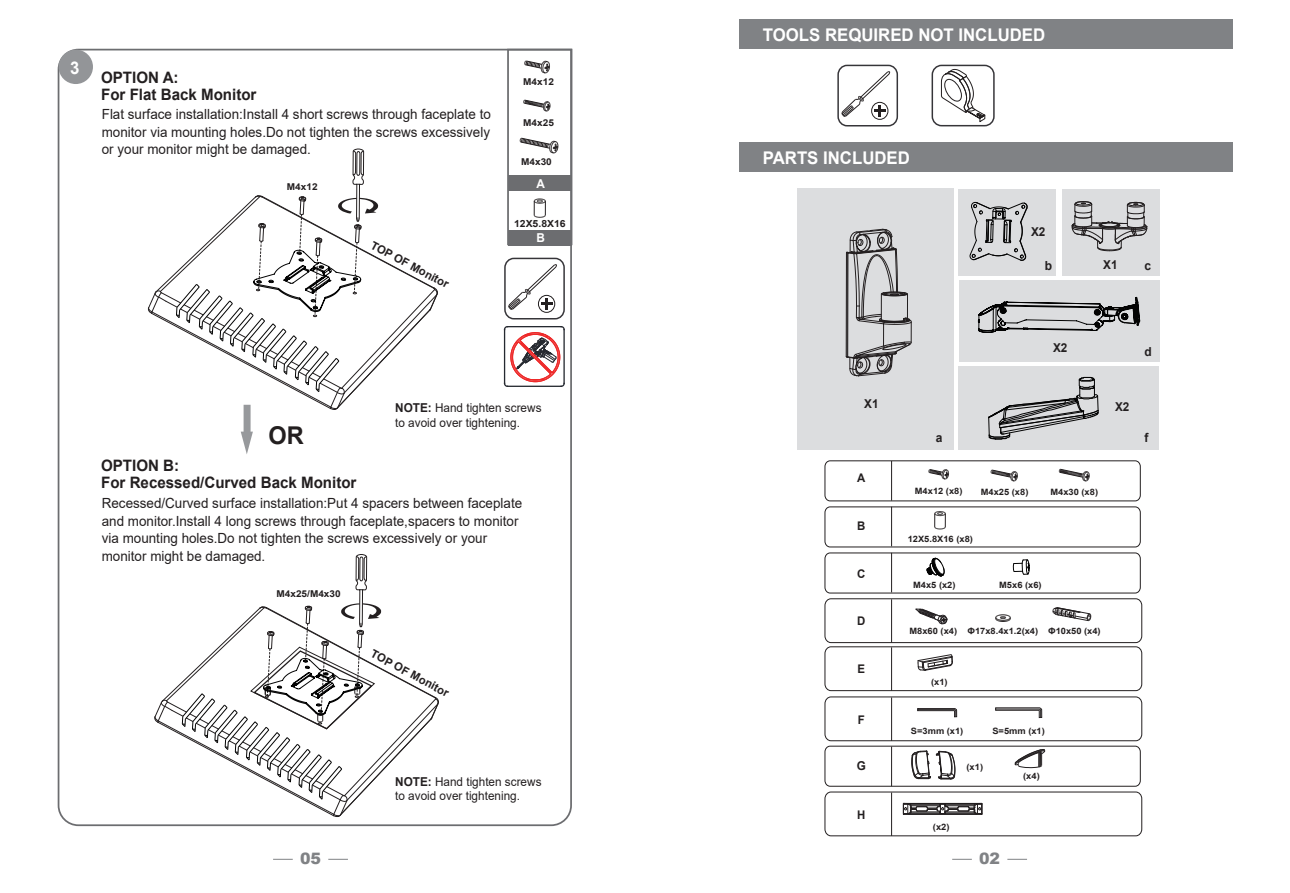
<style>
.page{position:relative;width:1290px;height:893px;background:#fff}
.page>*{position:absolute;margin:0;border:0;box-sizing:border-box;transform-origin:0 0}
.t1{font:700 24.5px "Arial";color:#231f20;scale:.96 1}
.t2{font:700 17.5px "Arial";color:#fff;scale:.96 1}
.t3{font:700 15.75px/17.5px "Arial";color:#231f20;scale:.96 1}
.t4{font:900 15.75px "Arial";color:#808285}
.t5{font:14px/17.5px "Arial";color:#231f20;text-align:justify;scale:.96 1}
.t6{font:700 12.6px "Arial";color:#231f20;scale:.96 1}
.t7{font:700 12.42px "Arial";color:#231f20;scale:.96 1}
.t8{font:12.25px/14.9px "Arial";color:#231f20;scale:.96 1}
.t9{font:700 12.25px "Arial";color:#231f20;scale:.96 1}
.t10{font:700 12.25px "Arial";color:#fff;scale:.96 1}
.t11{font:700 11.9px "Arial";color:#231f20;scale:.96 1}
.t12{font:700 11.38px "Arial";color:#231f20}
.t13{font:700 9.8px "Arial";color:#231f20;scale:1.07 1}
.t14{font:700 9.45px "Arial";color:#231f20;scale:1.07 1}
.t15{font:700 8.75px "Arial";color:#231f20;scale:1.07 1}
.s1{font-weight:700}
</style>
<div class="page">
<div style="left:739px;top:19px;width:494px;height:30px;background:#808285"></div>
<div style="left:739px;top:142px;width:494px;height:30px;background:#808285"></div>
<div style="left:837px;top:65px;width:61px;height:61px;border:1px solid #363539;border-radius:9px"></div>
<div style="left:871px;top:102px;width:17px;height:18px;border:1px solid #231f20;border-radius:50%"></div>
<svg style="left:841px;top:71px;width:50px;height:46px"></svg>
<svg style="left:952px;top:859px;width:20px;height:1px"></svg>
<svg style="left:1007px;top:859px;width:20px;height:1px"></svg>
<svg style="left:273px;top:859px;width:20px;height:1px"></svg>
<svg style="left:328px;top:859px;width:20px;height:1px"></svg>
<div style="left:931px;top:65px;width:63px;height:61px;border:1px solid #363539;border-radius:9px"></div>
<svg style="left:931px;top:68px;width:55px;height:55px"></svg>
<svg style="left:926px;top:557px;width:18px;height:20px"></svg>
<svg style="left:1015px;top:749px;width:30px;height:19px"></svg>
<svg style="left:1013px;top:559px;width:17px;height:16px"></svg>
<div style="left:797px;top:189px;width:156px;height:261px;background:#dcdddf"></div>
<div style="left:958px;top:190px;width:98px;height:86px;background:#dcdddf"></div>
<div style="left:1062px;top:190px;width:97px;height:86px;background:#dcdddf"></div>
<div style="left:958px;top:280px;width:201px;height:82px;background:#dcdddf"></div>
<div style="left:958px;top:366px;width:201px;height:84px;background:#dcdddf"></div>
<svg style="left:845px;top:229px;width:67px;height:147px"></svg>
<div style="left:824px;top:746px;width:317px;height:41px;border:1px solid #231f20;border-radius:5px"></div>
<div style="left:824px;top:460px;width:317px;height:41px;border:1px solid #231f20;border-radius:5px"></div>
<div style="left:824px;top:552px;width:317px;height:41px;border:1px solid #231f20;border-radius:5px"></div>
<hr style="left:891px;top:747px;width:1px;height:39px;background:#231f20">
<hr style="left:891px;top:553px;width:1px;height:39px;background:#231f20">
<hr style="left:891px;top:461px;width:1px;height:40px;background:#231f20">
<svg style="left:995px;top:614px;width:16px;height:8px"></svg>
<svg style="left:1052px;top:607px;width:39px;height:14px"></svg>
<svg style="left:915px;top:608px;width:33px;height:16px"></svg>
<svg style="left:991px;top:470px;width:27px;height:12px"></svg>
<svg style="left:928px;top:469px;width:21px;height:11px"></svg>
<svg style="left:934px;top:511px;width:12px;height:19px"></svg>
<svg style="left:1059px;top:469px;width:31px;height:13px"></svg>
<div style="left:824px;top:506px;width:317px;height:41px;border:1px solid #231f20;border-radius:5px"></div>
<hr style="left:891px;top:507px;width:1px;height:39px;background:#231f20">
<div style="left:824px;top:792px;width:318px;height:44px;border:1px solid #231f20;border-radius:6px"></div>
<hr style="left:891px;top:792px;width:1px;height:44px;background:#231f20">
<div style="left:824px;top:598px;width:318px;height:45px;border:1px solid #231f20;border-radius:6px"></div>
<hr style="left:891px;top:599px;width:1px;height:44px;background:#231f20">
<svg style="left:917px;top:708px;width:40px;height:10px"></svg>
<svg style="left:995px;top:707px;width:47px;height:11px"></svg>
<div style="left:824px;top:646px;width:318px;height:45px;border:1px solid #231f20;border-radius:6px"></div>
<hr style="left:891px;top:647px;width:1px;height:44px;background:#231f20">
<div style="left:824px;top:696px;width:318px;height:45px;border:1px solid #231f20;border-radius:6px"></div>
<hr style="left:891px;top:697px;width:1px;height:44px;background:#231f20">
<svg style="left:903px;top:803px;width:79px;height:12px"></svg>
<svg style="left:917px;top:655px;width:36px;height:16px"></svg>
<svg style="left:911px;top:741px;width:44px;height:45px"></svg>
<svg style="left:1071px;top:201px;width:76px;height:50px"></svg>
<svg style="left:969px;top:189px;width:58px;height:72px"></svg>
<svg style="left:988px;top:377px;width:111px;height:63px"></svg>
<svg style="left:57px;top:48px;width:516px;height:779px"></svg>
<div style="left:59px;top:50px;width:34px;height:34px;background:#939598;border-radius:50%"></div>
<svg style="left:520px;top:138px;width:39px;height:16px"></svg>
<svg style="left:534px;top:199px;width:12px;height:19px"></svg>
<div style="left:507px;top:49px;width:65px;height:196px;border:2px solid #6c6d70"></div>
<div style="left:508px;top:175px;width:63px;height:16px;background:#6c6d70"></div>
<div style="left:508px;top:230px;width:63px;height:16px;background:#6c6d70"></div>
<svg style="left:503px;top:325px;width:62px;height:63px"></svg>
<svg style="left:523px;top:100px;width:28px;height:12px"></svg>
<svg style="left:148px;top:48px;width:291px;height:769px"></svg>
<svg style="left:978px;top:297px;width:162px;height:36px"></svg>
<p class="t2" style="left:70px;top:56px;width:11px">3</p>
<p class="t3" style="left:101px;top:69px;width:163px">OPTION A:<br>For Flat Back Monitor</p>
<p class="t5" style="left:102px;top:106px;width:407px">Flat surface installation:Install 4 short screws through faceplate to monitor via mounting holes.Do not tighten the screws excessively or your monitor might be damaged.</p>
<p class="t14" style="left:287px;top:180px;width:30px">M4x12</p>
<p class="t12" style="left:375px;top:237px;width:88px;rotate:28deg">TOP OF Monitor</p>
<p class="t14" style="left:523px;top:75px;width:30px">M4x12</p>
<p class="t14" style="left:523px;top:116px;width:30px">M4x25</p>
<p class="t14" style="left:521px;top:155px;width:30px">M4x30</p>
<p class="t10" style="left:536px;top:175px;width:10px">A</p>
<p class="t13" style="left:514px;top:216px;width:50px">12X5.8X16</p>
<p class="t10" style="left:536px;top:229px;width:10px">B</p>
<h1 class="t1" style="left:268px;top:418px;width:38px">OR</h1>
<p class="t3" style="left:101px;top:457px;width:267px">OPTION B:<br>For Recessed/Curved Back Monitor</p>
<p class="t8" style="left:395px;top:400px;width:154px"><span class="s1">NOTE:</span> Hand tighten screws to avoid over tightening.</p>
<p class="t5" style="left:102px;top:494px;width:439px;text-align:left">Recessed/Curved surface installation:Put 4 spacers between faceplate and monitor.Install 4 long screws through faceplate,spacers to monitor via mounting holes.Do not tighten the screws excessively or your monitor might be damaged.</p>
<p class="t14" style="left:276px;top:587px;width:61px">M4x25/M4x30</p>
<p class="t12" style="left:375px;top:646px;width:88px;rotate:28deg">TOP OF Monitor</p>
<p class="t8" style="left:395px;top:774px;width:154px"><span class="s1">NOTE:</span> Hand tighten screws to avoid over tightening.</p>
<p class="t2" style="left:763px;top:23px;width:296px">TOOLS REQUIRED NOT INCLUDED</p>
<p class="t2" style="left:763px;top:146px;width:155px">PARTS INCLUDED</p>
<p class="t9" style="left:864px;top:395px;width:16px">X1</p>
<p class="t11" style="left:857px;top:470px;width:10px">A</p>
<p class="t6" style="left:936px;top:429px;width:8px">a</p>
<p class="t9" style="left:1031px;top:223px;width:16px">X2</p>
<p class="t9" style="left:1103px;top:256px;width:16px">X1</p>
<p class="t6" style="left:1045px;top:257px;width:9px">b</p>
<p class="t6" style="left:1144px;top:256px;width:8px">c</p>
<p class="t9" style="left:1053px;top:339px;width:16px">X2</p>
<p class="t7" style="left:1144px;top:342px;width:9px">d</p>
<p class="t9" style="left:1115px;top:398px;width:16px">X2</p>
<p class="t6" style="left:1144px;top:429px;width:6px">f</p>
<p class="t11" style="left:857px;top:517px;width:10px">B</p>
<p class="t11" style="left:857px;top:565px;width:10px">C</p>
<p class="t11" style="left:857px;top:613px;width:10px">D</p>
<p class="t11" style="left:857px;top:661px;width:9px">E</p>
<p class="t11" style="left:858px;top:711px;width:9px">F</p>
<p class="t9" style="left:857px;top:757px;width:11px">G</p>
<p class="t11" style="left:857px;top:806px;width:10px">H</p>
<p class="t15" style="left:915px;top:485px;width:46px">M4x12 (x8)</p>
<p class="t15" style="left:981px;top:486px;width:46px">M4x25 (x8)</p>
<p class="t15" style="left:1050px;top:486px;width:46px">M4x30 (x8)</p>
<p class="t15" style="left:908px;top:532px;width:62px">12X5.8X16 (x8)</p>
<p class="t15" style="left:913px;top:579px;width:41px">M4x5 (x2)</p>
<p class="t15" style="left:999px;top:579px;width:41px">M5x6 (x6)</p>
<p class="t15" style="left:909px;top:625px;width:180px">M8x60 (x4) Φ17x8.4x1.2(x4) Φ10x50 (x4)</p>
<p class="t15" style="left:931px;top:676px;width:17px">(x1)</p>
<p class="t15" style="left:911px;top:725px;width:51px">S=3mm (x1)</p>
<p class="t15" style="left:992px;top:725px;width:51px">S=5mm (x1)</p>
<p class="t15" style="left:966px;top:761px;width:17px">(x1)</p>
<p class="t15" style="left:933px;top:821px;width:17px">(x2)</p>
<p class="t15" style="left:1023px;top:770px;width:17px">(x4)</p>
<p class="t4" style="left:300px;top:847px;width:23px">05</p>
<p class="t4" style="left:979px;top:847px;width:23px">02</p>
</div>
